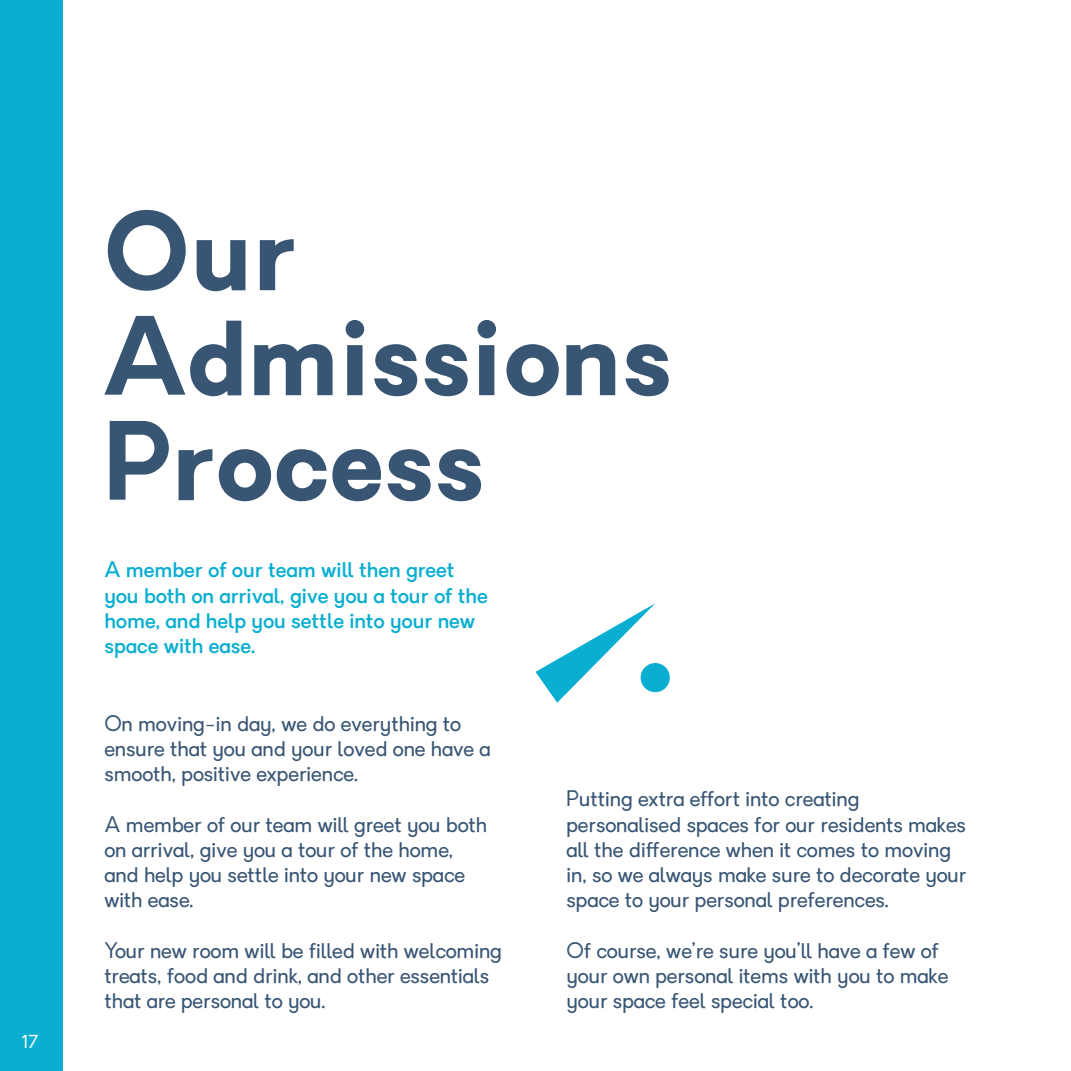
<style>
.page{position:relative;width:1071px;height:1071px;background:#fff}
.page>*{position:absolute;margin:0;border:0;box-sizing:border-box;transform-origin:0 0}
.t1{font:700 105px/105px "Granary";color:#385574}
.t2{font:21px/25.2px "Granary";color:#385574}
.t3{font:500 21px/25.2px "Granary";color:#09aed1}
.t4{font:17.5px "Granary";color:#fff}
</style>
<div class="page">
<div style="left:0;top:0;width:63px;height:1071px;background:#09aed1"></div>
<svg style="left:536px;top:603px;width:119px;height:100px"></svg>
<div style="left:641px;top:663px;width:29px;height:29px;background:#09aed1;border-radius:50%"></div>
<p class="t4" style="left:22px;top:1031px;width:18px">17</p>
<p class="t1" style="left:104px;top:203px;width:570px">Our<br>Admissions<br>Process</p>
<p class="t3" style="left:104px;top:558px;width:385px">A member of our team will then greet you both on arrival, give you a tour of the home, and help you settle into your new space with ease.</p>
<p class="t2" style="left:104px;top:711px;width:388px">On moving-in day, we do everything to ensure that you and your loved one have a smooth, positive experience.</p>
<p class="t2" style="left:104px;top:812px;width:384px">A member of our team will greet you both on arrival, give you a tour of the home,</p>
<p class="t2" style="left:104px;top:862px;width:362px">and help you settle into your new space with ease.</p>
<p class="t2" style="left:104px;top:938px;width:399px">Your new room will be filled with welcoming treats, food and drink, and other essentials that are personal to you.</p>
<p class="t2" style="left:567px;top:787px;width:401px">Putting extra effort into creating personalised spaces for our residents makes all the difference when it comes to moving in, so we always make sure to decorate your space to your personal preferences.</p>
<p class="t2" style="left:567px;top:938px;width:383px">Of course, we’re sure you’ll have a few of your own personal items with you to make your space feel special too.</p>
</div>
